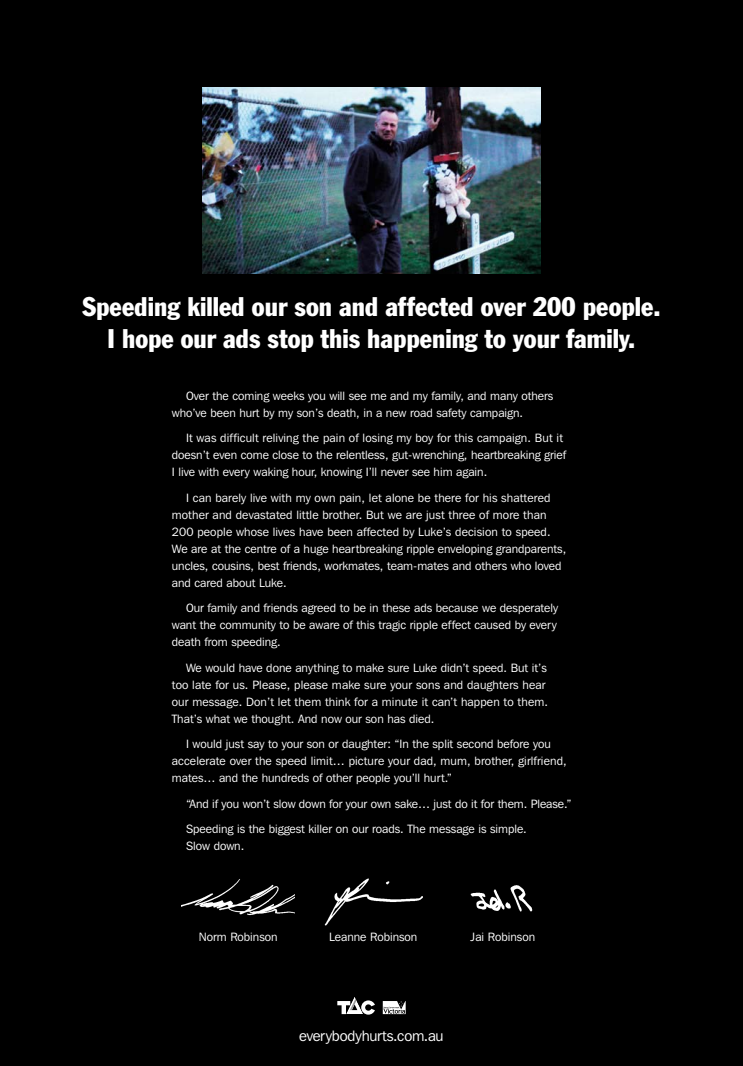
<style>
.page{position:relative;width:743px;height:1066px;background:#000}
.page>*{position:absolute;margin:0;border:0;box-sizing:border-box;transform-origin:0 0}
.t1{font:condensed 26.5px/31.8px "Franklin Gothic";color:#fff;text-align:center}
.t2{font:15px "Franklin Gothic IT Cby BT";letter-spacing:-.01em;color:#fff}
.t3{font:12px/17px "Franklin Gothic IT Cby BT";color:#fff}
</style>
<div class="page">
<img style="left:202px;top:87px;width:339px;height:186px">
<svg style="left:337px;top:997px;width:38px;height:17px"></svg>
<svg style="left:383px;top:1001px;width:22px;height:13px"></svg>
<img style="left:324px;top:878px;width:99px;height:48px">
<img style="left:470px;top:885px;width:63px;height:27px">
<img style="left:182px;top:879px;width:113px;height:37px">
<h1 class="t1" style="left:82px;top:291px;width:579px">Speeding killed our son and affected over 200 people.<br>I hope our ads stop this happening to your family.</h1>
<p class="t3" style="left:172px;top:387px;width:383px;text-indent:14px">Over the coming weeks you will see me and my family, and many others who’ve been hurt by my son’s death, in a new road safety campaign.</p>
<p class="t3" style="left:172px;top:429px;width:396px;text-indent:14px">It was difficult reliving the pain of losing my boy for this campaign. But it doesn’t even come close to the relentless, gut-wrenching, heartbreaking grief<br>I live with every waking hour, knowing I’ll never see him again.</p>
<p class="t3" style="left:172px;top:489px;width:396px;text-indent:14px">I can barely live with my own pain, let alone be there for his shattered mother and devastated little brother. But we are just three of more than 200 people whose lives have been affected by Luke’s decision to speed.<br>We are at the centre of a huge heartbreaking ripple enveloping grandparents, uncles, cousins, best friends, workmates, team-mates and others who loved and cared about Luke.</p>
<p class="t3" style="left:172px;top:599px;width:388px;text-align:justify;text-indent:14px">Our family and friends agreed to be in these ads because we desperately want the community to be aware of this tragic ripple effect caused by every death from speeding.</p>
<p class="t3" style="left:172px;top:659px;width:377px;text-indent:14px">We would have done anything to make sure Luke didn’t speed. But it’s too late for us. Please, please make sure your sons and daughters hear our message. Don’t let them think for a minute it can’t happen to them.<br>That’s what we thought. And now our son has died.</p>
<p class="t3" style="left:172px;top:735px;width:396px;text-indent:14px">I would just say to your son or daughter: “In the split second before you accelerate over the speed limit… picture your dad, mum, brother, girlfriend, mates… and the hundreds of other people you’ll hurt.”</p>
<p class="t3" style="left:186px;top:790px;width:387px;line-height:25.5px">“And if you won’t slow down for your own sake… just do it for them. Please.”<br>Speeding is the biggest killer on our roads. The message is simple.</p>
<p class="t3" style="left:186px;top:837px;width:60px">Slow down.</p>
<p class="t3" style="left:199px;top:928px;width:80px">Norm Robinson</p>
<p class="t3" style="left:329px;top:928px;width:90px">Leanne Robinson</p>
<p class="t3" style="left:470px;top:928px;width:66px">Jai Robinson</p>
<p class="t2" style="left:299px;top:1027px;width:146px">everybodyhurts.com.au</p>
</div>
